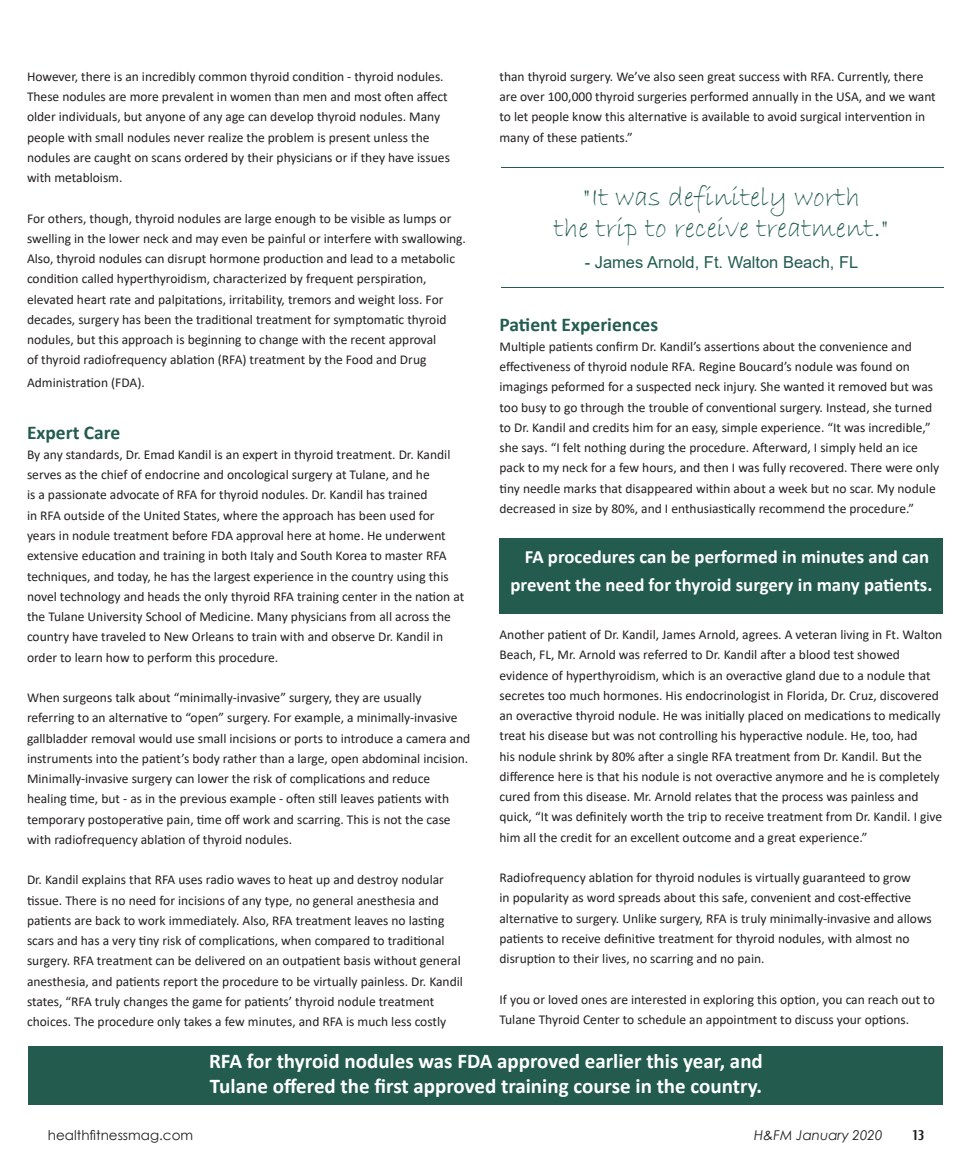
<style>
.page{position:relative;width:972px;height:1175px;background:#fff}
.page>*{position:absolute;margin:0;border:0;box-sizing:border-box;transform-origin:0 0}
.t1{font:28.5px "Bradley Hand ITC";color:#235c4f}
.t2{font:700 21px "Calibri";color:#fff}
.t3{font:700 19.5px "Calibri";color:#235c4f}
.t4{font:700 18.75px/28.2px "Calibri";color:#fff}
.t5{font:16.5px "Arial";color:#235c4f}
.t6{font:13.5px/20.2px "Calibri";color:#231f20}
.t7{font:13.5px "Century Gothic";color:#231f20}
.t8{font:italic 13.5px "Century Gothic";color:#231f20}
.t9{font:12px "Techno";color:#231f20}
.s1{font-size:19.5px;color:#235c4f}
</style>
<div class="page">
<div style="left:500px;top:537px;width:444px;height:76px;background:#235c4f"></div>
<div style="left:28px;top:1046px;width:916px;height:58px;background:#235c4f"></div>
<hr style="left:501px;top:168px;width:443px;height:1px;background:#235c4f">
<hr style="left:501px;top:287px;width:443px;height:1px;background:#235c4f">
<p class="t6" style="left:500px;top:66px;width:438px">than thyroid surgery. We’ve also seen great success with RFA. Currently, there are over 100,000 thyroid surgeries performed annually in the USA, and we want to let people know this alternative is available to avoid surgical intervention in many of these patients.”</p>
<p class="t6" style="left:27px;top:66px;width:424px">However, there is an incredibly common thyroid condition - thyroid nodules.<br>These nodules are more prevalent in women than men and most often affect older individuals, but anyone of any age can develop thyroid nodules. Many people with small nodules never realize the problem is present unless the nodules are caught on scans ordered by their physicians or if they have issues with metabloism.</p>
<p class="t6" style="left:27px;top:208px;width:440px">For others, though, thyroid nodules are large enough to be visible as lumps or swelling in the lower neck and may even be painful or interfere with swallowing.<br>Also, thyroid nodules can disrupt hormone production and lead to a metabolic condition called hyperthyroidism, characterized by frequent perspiration, elevated heart rate and palpitations, irritability, tremors and weight loss. For decades, surgery has been the traditional treatment for symptomatic thyroid nodules, but this approach is beginning to change with the recent approval<br>of thyroid radiofrequency ablation (RFA) treatment by the Food and Drug</p>
<p class="t6" style="left:27px;top:372px;width:119px">Administration (FDA).</p>
<p class="t3" style="left:27px;top:418px;width:95px">Expert Care</p>
<p class="t6" style="left:27px;top:444px;width:439px">By any standards, Dr. Emad Kandil is an expert in thyroid treatment. Dr. Kandil serves as the chief of endocrine and oncological surgery at Tulane, and he<br>is a passionate advocate of RFA for thyroid nodules. Dr. Kandil has trained<br>in RFA outside of the United States, where the approach has been used for years in nodule treatment before FDA approval here at home. He underwent extensive education and training in both Italy and South Korea to master RFA techniques, and today, he has the largest experience in the country using this novel technology and heads the only thyroid RFA training center in the nation at the Tulane University School of Medicine. Many physicians from all across the country have traveled to New Orleans to train with and observe Dr. Kandil in order to learn how to perform this procedure.</p>
<p class="t6" style="left:27px;top:687px;width:445px">When surgeons talk about “minimally-invasive” surgery, they are usually referring to an alternative to “open” surgery. For example, a minimally-invasive gallbladder removal would use small incisions or ports to introduce a camera and instruments into the patient’s body rather than a large, open abdominal incision.<br>Minimally-invasive surgery can lower the risk of complications and reduce healing time, but - as in the previous example - often still leaves patients with temporary postoperative pain, time off work and scarring. This is not the case with radiofrequency ablation of thyroid nodules.</p>
<p class="t6" style="left:27px;top:869px;width:438px">Dr. Kandil explains that RFA uses radio waves to heat up and destroy nodular tissue. There is no need for incisions of any type, no general anesthesia and patients are back to work immediately. Also, RFA treatment leaves no lasting scars and has a very tiny risk of complications, when compared to traditional surgery. RFA treatment can be delivered on an outpatient basis without general anesthesia, and patients report the procedure to be virtually painless. Dr. Kandil states, “RFA truly changes the game for patients’ thyroid nodule treatment choices. The procedure only takes a few minutes, and RFA is much less costly</p>
<p class="t1" style="left:583px;top:178px;width:279px">"It was definitely worth</p>
<p class="t1" style="left:554px;top:210px;width:337px">the trip to receive treatment."</p>
<p class="t5" style="left:585px;top:250px;width:275px">- James Arnold, Ft. Walton Beach, FL</p>
<p class="t3" style="left:500px;top:310px;width:160px">Patient Experiences</p>
<p class="t6" style="left:500px;top:336px;width:441px">Multiple patients confirm Dr. Kandil’s assertions about the convenience and effectiveness of thyroid nodule RFA. Regine Boucard’s nodule was found on imagings peformed for a suspected neck injury. She wanted it removed but was too busy to go through the trouble of conventional surgery. Instead, she turned to Dr. Kandil and credits him for an easy, simple experience. “It was incredible,” she says. “I felt nothing during the procedure. Afterward, I simply held an ice pack to my neck for a few hours, and then I was fully recovered. There were only tiny needle marks that disappeared within about a week but no scar. My nodule decreased in size by 80%, and I enthusiastically recommend the procedure.”</p>
<p class="t4" style="left:511px;top:542px;width:423px"><span class="s1">R</span>FA procedures can be performed in minutes and can prevent the need for thyroid surgery in many patients.</p>
<p class="t6" style="left:500px;top:624px;width:444px">Another patient of Dr. Kandil, James Arnold, agrees. A veteran living in Ft. Walton Beach, FL, Mr. Arnold was referred to Dr. Kandil after a blood test showed evidence of hyperthyroidism, which is an overactive gland due to a nodule that secretes too much hormones. His endocrinologist in Florida, Dr. Cruz, discovered an overactive thyroid nodule. He was initially placed on medications to medically treat his disease but was not controlling his hyperactive nodule. He, too, had<br>his nodule shrink by 80% after a single RFA treatment from Dr. Kandil. But the difference here is that his nodule is not overactive anymore and he is completely cured from this disease. Mr. Arnold relates that the process was painless and quick, “It was definitely worth the trip to receive treatment from Dr. Kandil. I give him all the credit for an excellent outcome and a great experience.”</p>
<p class="t6" style="left:500px;top:867px;width:434px">Radiofrequency ablation for thyroid nodules is virtually guaranteed to grow<br>in popularity as word spreads about this safe, convenient and cost-effective alternative to surgery. Unlike surgery, RFA is truly minimally-invasive and allows patients to receive definitive treatment for thyroid nodules, with almost no disruption to their lives, no scarring and no pain.</p>
<p class="t6" style="left:500px;top:988px;width:437px">If you or loved ones are interested in exploring this option, you can reach out to<br>Tulane Thyroid Center to schedule an appointment to discuss your options.</p>
<p class="t2" style="left:209px;top:1045px;width:555px">RFA for thyroid nodules was FDA approved earlier this year, and</p>
<p class="t2" style="left:210px;top:1070px;width:554px">Tulane offered the first approved training course in the country.</p>
<p class="t7" style="left:48px;top:1125px;width:147px">healthfitnessmag.com</p>
<p class="t8" style="left:754px;top:1125px;width:130px">H&amp;FM January 2020</p>
<p class="t9" style="left:912px;top:1126px;width:13px">13</p>
</div>
